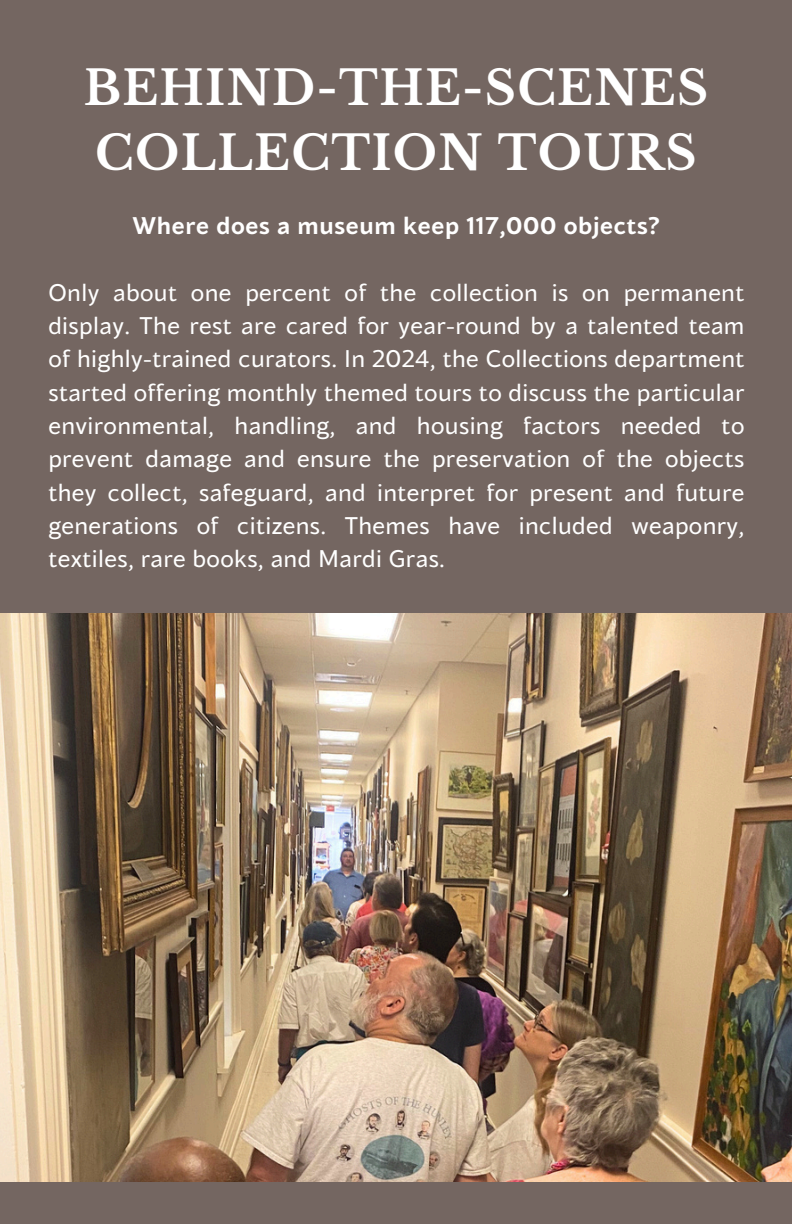
<style>
.page{position:relative;width:792px;height:1224px;background:#746661}
.page>*{position:absolute;margin:0;border:0;box-sizing:border-box;transform-origin:0 0}
.t1{font:700 47px/65.4px "Libre Baskerville";letter-spacing:.025em;color:#fff}
.t2{font:24px/33.4px "Blacker Sans Pro";letter-spacing:.015em;color:#fff;text-align:justify}
.t3{font:700 24px "Blacker Sans Pro";letter-spacing:.025em;color:#fff}
</style>
<div class="page">
<img style="left:0;top:613px;width:792px;height:569px">
<h1 class="t1" style="left:84px;top:55px;width:626px">BEHIND-THE-SCENES<br>COLLECTION TOURS</h1>
<h2 class="t3" style="left:133px;top:210px;width:529px">Where does a museum keep 117,000 objects?</h2>
<p class="t2" style="left:48px;top:275px;width:698px">Only about one percent of the collection is on permanent display. The rest are cared for year-round by a talented team of highly-trained curators. In 2024, the Collections department started offering monthly themed tours to discuss the particular environmental, handling, and housing factors needed to prevent damage and ensure the preservation of the objects they collect, safeguard, and interpret for present and future generations of citizens. Themes have included weaponry, textiles, rare books, and Mardi Gras.</p>
</div>
